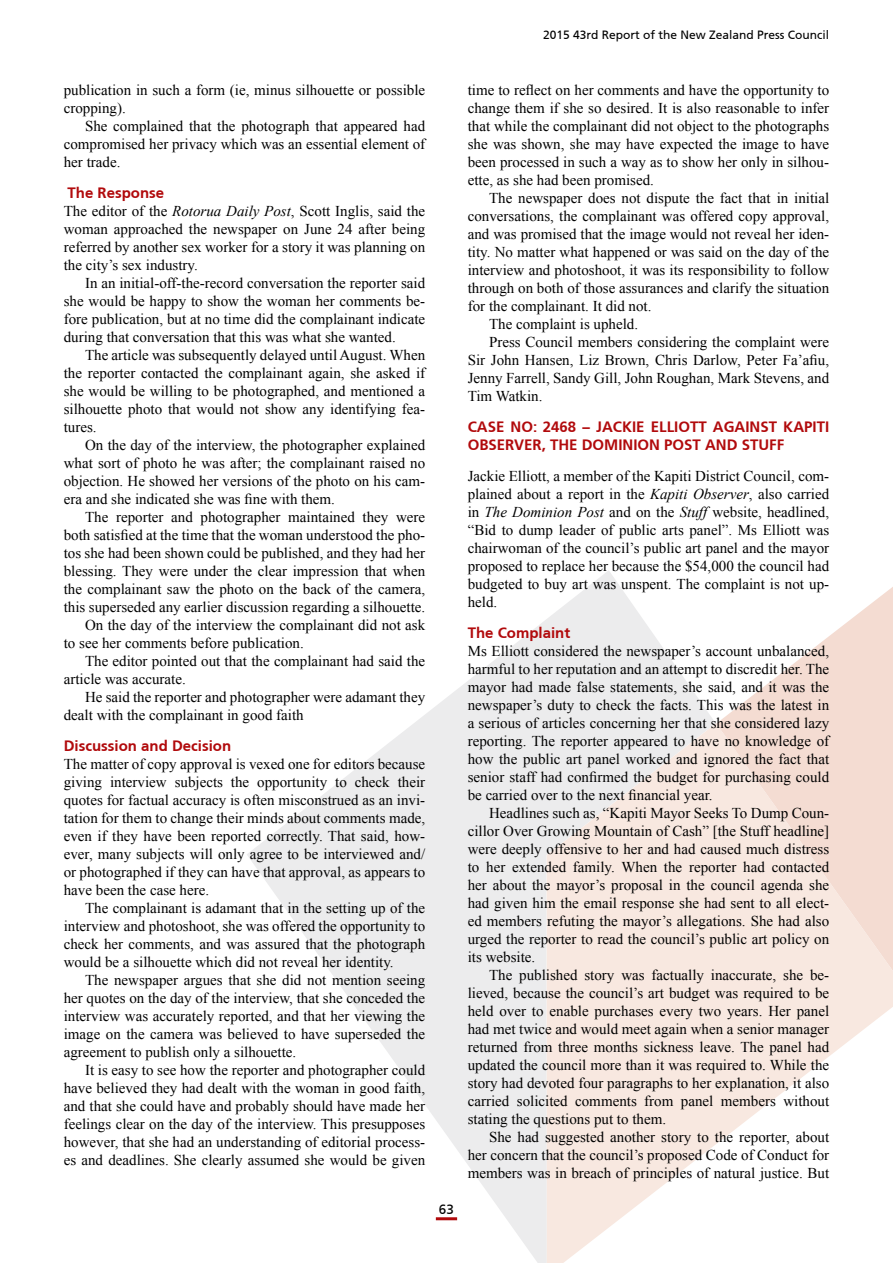
<style>
.page{position:relative;width:893px;height:1263px;background:#fff}
.page>*{position:absolute;margin:0;border:0;box-sizing:border-box;transform-origin:0 0}
.t1{font:15px/18px "Times New Roman";color:#000;text-align:justify}
.t2{font:700 15px/18px "Frutiger CE";color:#b10a0c}
.t3{font:13.5px "Frutiger CE";color:#000}
.t4{font:12px "Frutiger CE";color:#000}
.s1{font-style:italic}
</style>
<div class="page">
<svg style="left:247px;top:571px;width:468px;height:692px"></svg>
<svg style="left:547px;top:723px;width:346px;height:540px;fill:#f8e8e0"></svg>
<svg style="left:716px;top:587px;width:177px;height:384px;fill:#f5e2da"></svg>
<hr style="left:436px;top:1217px;width:21px;height:3px;background:#b10a0c">
<p class="t4" style="left:543px;top:28px;width:288px">2015 43rd Report of the New Zealand Press Council</p>
<p class="t1" style="left:64px;top:81px;width:363px">publication in such a form (ie, minus silhouette or possible cropping).</p>
<p class="t1" style="left:64px;top:117px;width:363px;text-indent:21px">She complained that the photograph that appeared had compromised her privacy which was an essential element of her trade.</p>
<p class="t2" style="left:68px;top:184px;width:98px">The Response</p>
<p class="t1" style="left:64px;top:202px;width:363px">The editor of the <span class="s1">Rotorua Daily Post</span>, Scott Inglis, said the woman approached the newspaper on June 24 after being referred by another sex worker for a story it was planning on the city’s sex industry.</p>
<p class="t1" style="left:64px;top:274px;width:363px;text-indent:21px">In an initial-off-the-record conversation the reporter said she would be happy to show the woman her comments be&shy;fore publication, but at no time did the complainant indicate during that conversation that this was what she wanted.</p>
<p class="t1" style="left:64px;top:346px;width:363px;text-indent:21px">The article was subsequently delayed until August. When the reporter contacted the complainant again, she asked if she would be willing to be photographed, and mentioned a silhouette photo that would not show any identifying fea&shy;tures.</p>
<p class="t1" style="left:64px;top:436px;width:363px;text-indent:21px">On the day of the interview, the photographer explained what sort of photo he was after; the complainant raised no objection. He showed her versions of the photo on his cam&shy;era and she indicated she was fine with them.</p>
<p class="t1" style="left:85px;top:508px;width:342px">The reporter and photographer maintained they were</p>
<p class="t1" style="left:64px;top:526px;width:363px">both satisfied at the time that the woman understood the pho-</p>
<p class="t1" style="left:64px;top:544px;width:363px">tos she had been shown could be published, and they had her</p>
<p class="t1" style="left:64px;top:562px;width:363px">blessing. They were under the clear impression that when</p>
<p class="t1" style="left:64px;top:580px;width:363px">the complainant saw the photo on the back of the camera,</p>
<p class="t1" style="left:64px;top:598px;width:363px">this superseded any earlier discussion regarding a silhouette.</p>
<p class="t1" style="left:85px;top:616px;width:342px">On the day of the interview the complainant did not ask</p>
<p class="t1" style="left:64px;top:634px;width:241px">to see her comments before publication.</p>
<p class="t1" style="left:85px;top:652px;width:342px">The editor pointed out that the complainant had said the</p>
<p class="t1" style="left:64px;top:670px;width:124px">article was accurate.</p>
<p class="t1" style="left:85px;top:688px;width:342px">He said the reporter and photographer were adamant they</p>
<p class="t1" style="left:64px;top:706px;width:241px">dealt with the complainant in good faith</p>
<p class="t2" style="left:64px;top:737px;width:169px">Discussion and Decision</p>
<p class="t1" style="left:64px;top:755px;width:363px">The matter of copy approval is vexed one for editors because giving interview subjects the opportunity to check their quotes for factual accuracy is often misconstrued as an invi&shy;tation for them to change their minds about comments made, even if they have been reported correctly. That said, how&shy;ever, many subjects will only agree to be interviewed and/ or photographed if they can have that approval, as appears to have been the case here.</p>
<p class="t1" style="left:64px;top:899px;width:363px;text-indent:21px">The complainant is adamant that in the setting up of the interview and photoshoot, she was offered the opportunity to check her comments, and was assured that the photograph would be a silhouette which did not reveal her identity.</p>
<p class="t1" style="left:64px;top:971px;width:363px;text-indent:21px">The newspaper argues that she did not mention seeing her quotes on the day of the interview, that she conceded the interview was accurately reported, and that her viewing the image on the camera was believed to have superseded the agreement to publish only a silhouette.</p>
<p class="t1" style="left:64px;top:1061px;width:363px;text-indent:21px">It is easy to see how the reporter and photographer could have believed they had dealt with the woman in good faith, and that she could have and probably should have made her feelings clear on the day of the interview. This presupposes however, that she had an understanding of editorial process&shy;es and deadlines. She clearly assumed she would be given</p>
<p class="t3" style="left:439px;top:1202px;width:17px">63</p>
<p class="t1" style="left:468px;top:81px;width:363px">time to reflect on her comments and have the opportunity to change them if she so desired. It is also reasonable to infer that while the complainant did not object to the photographs she was shown, she may have expected the image to have been processed in such a way as to show her only in silhou&shy;ette, as she had been promised.</p>
<p class="t1" style="left:489px;top:189px;width:342px">The newspaper does not dispute the fact that in initial</p>
<p class="t1" style="left:468px;top:207px;width:363px">conversations, the complainant was offered copy approval,</p>
<p class="t1" style="left:468px;top:225px;width:363px">and was promised that the image would not reveal her iden-</p>
<p class="t1" style="left:468px;top:243px;width:363px">tity. No matter what happened or was said on the day of the</p>
<p class="t1" style="left:468px;top:261px;width:363px">interview and photoshoot, it was its responsibility to follow</p>
<p class="t1" style="left:468px;top:279px;width:363px">through on both of those assurances and clarify the situation</p>
<p class="t1" style="left:468px;top:297px;width:185px">for the complainant. It did not.</p>
<p class="t1" style="left:489px;top:315px;width:151px">The complaint is upheld.</p>
<p class="t1" style="left:489px;top:333px;width:342px">Press Council members considering the complaint were</p>
<p class="t1" style="left:468px;top:351px;width:363px">Sir John Hansen, Liz Brown, Chris Darlow, Peter Fa’afiu,</p>
<p class="t1" style="left:468px;top:369px;width:363px">Jenny Farrell, Sandy Gill, John Roughan, Mark Stevens, and</p>
<p class="t1" style="left:468px;top:387px;width:76px">Tim Watkin.</p>
<p class="t2" style="left:468px;top:418px;width:363px">CASE NO: 2468 – JACKIE ELLIOTT AGAINST KAPITI<br>OBSERVER, THE DOMINION POST AND STUFF</p>
<p class="t1" style="left:468px;top:467px;width:363px">Jackie Elliott, a member of the Kapiti District Council, com&shy;plained about a report in the <span class="s1">Kapiti Observer</span>, also carried in <span class="s1">The Dominion Post</span> and on the <span class="s1">Stuff</span> website, headlined, “Bid to dump leader of public arts panel”. Ms Elliott was chairwoman of the council’s public art panel and the mayor proposed to replace her because the $54,000 the council had budgeted to buy art was unspent. The complaint is not up&shy;held.</p>
<p class="t2" style="left:468px;top:623px;width:104px">The Complaint</p>
<p class="t1" style="left:468px;top:641px;width:363px">Ms Elliott considered the newspaper’s account unbalanced, harmful to her reputation and an attempt to discredit her. The mayor had made false statements, she said, and it was the newspaper’s duty to check the facts. This was the latest in a serious of articles concerning her that she considered lazy reporting. The reporter appeared to have no knowledge of how the public art panel worked and ignored the fact that senior staff had confirmed the budget for purchasing could be carried over to the next financial year.</p>
<p class="t1" style="left:468px;top:803px;width:363px;text-indent:21px">Headlines such as, “Kapiti Mayor Seeks To Dump Coun&shy;cillor Over Growing Mountain of Cash” [the Stuff headline] were deeply offensive to her and had caused much distress to her extended family. When the reporter had contacted her about the mayor’s proposal in the council agenda she had given him the email response she had sent to all elect&shy;ed members refuting the mayor’s allegations. She had also urged the reporter to read the council’s public art policy on its website.</p>
<p class="t1" style="left:468px;top:965px;width:363px;text-indent:21px">The published story was factually inaccurate, she be&shy;lieved, because the council’s art budget was required to be held over to enable purchases every two years. Her panel had met twice and would meet again when a senior manager returned from three months sickness leave. The panel had updated the council more than it was required to. While the story had devoted four paragraphs to her explanation, it also carried solicited comments from panel members without stating the questions put to them.</p>
<p class="t1" style="left:468px;top:1127px;width:363px;text-indent:21px">She had suggested another story to the reporter, about her concern that the council’s proposed Code of Conduct for members was in breach of principles of natural justice. But</p>
</div>
